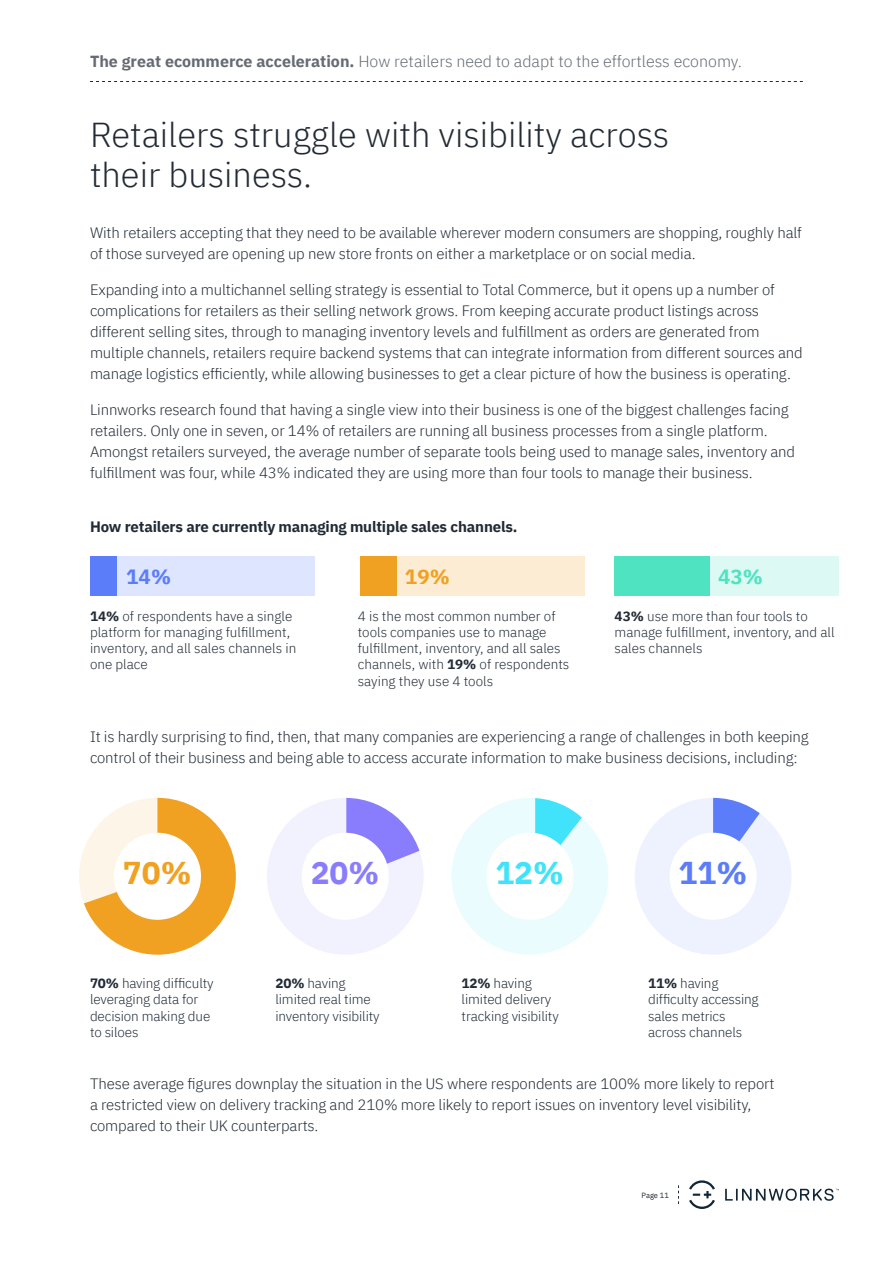
<style>
.page{position:relative;width:893px;height:1263px;background:#fff}
.page>*{position:absolute;margin:0;border:0;box-sizing:border-box;transform-origin:0 0}
.t1{font:300 34.5px/40.5px "IBM Plex Sans";color:#222b35}
.t2{font:700 31.5px "IBM Plex Sans";color:#f0a121}
.t3{font:700 31.5px "IBM Plex Sans";color:#897dfd}
.t4{font:700 31.5px "IBM Plex Sans";color:#40e3fa}
.t5{font:700 31.5px "IBM Plex Sans";color:#5c7dfa}
.t6{font:700 20.55px "IBM Plex Sans";color:#5c7dfa}
.t7{font:700 20.55px "IBM Plex Sans";color:#f0a121}
.t8{font:700 20.55px "IBM Plex Sans";color:#4fe3c2}
.t9{font:300 16.05px "IBM Plex Sans";color:#646b72}
.t10{font:300 15px/21px "IBM Plex Sans";letter-spacing:-.01em;color:#222b35}
.t11{font:700 15px "IBM Plex Sans";letter-spacing:-.01em;color:#222b35}
.t12{font:300 13.5px/16.2px "IBM Plex Sans";color:#222b36}
.t13{font:300 13.5px/16.2px "IBM Plex Sans";letter-spacing:-.01em;color:#212b36}
.t14{font:7.5px "IBM Plex Sans";letter-spacing:-.005em;color:#212b36}
.s1{font-weight:700}
</style>
<div class="page">
<svg style="left:678px;top:1185px;width:1px;height:19px"></svg>
<svg style="left:725px;top:1188px;width:114px;height:13px"></svg>
<svg style="left:689px;top:1180px;width:26px;height:29px"></svg>
<svg style="left:90px;top:81px;width:713px;height:1px"></svg>
<div style="left:90px;top:556px;width:22px;height:40px;background:#5c7dfa"></div>
<div style="left:112px;top:556px;width:23px;height:40px;background:#dee5fe"></div>
<div style="left:135px;top:556px;width:22px;height:40px;background:#dee5fe"></div>
<div style="left:225px;top:556px;width:22px;height:40px;background:#dee5fe"></div>
<div style="left:157px;top:556px;width:23px;height:40px;background:#dee5fe"></div>
<div style="left:180px;top:556px;width:22px;height:40px;background:#dee5fe"></div>
<div style="left:202px;top:556px;width:23px;height:40px;background:#dee5fe"></div>
<div style="left:270px;top:556px;width:22px;height:40px;background:#dee5fe"></div>
<div style="left:292px;top:556px;width:22px;height:40px;background:#dee5fe"></div>
<div style="left:247px;top:556px;width:23px;height:40px;background:#dee5fe"></div>
<div style="left:360px;top:556px;width:22px;height:40px;background:#f0a121"></div>
<div style="left:382px;top:556px;width:23px;height:40px;background:#fcecd3"></div>
<div style="left:405px;top:556px;width:22px;height:40px;background:#fcecd3"></div>
<div style="left:495px;top:556px;width:22px;height:40px;background:#fcecd3"></div>
<div style="left:111px;top:556px;width:6px;height:40px;background:#5c7dfa"></div>
<div style="left:427px;top:556px;width:23px;height:40px;background:#fcecd3"></div>
<div style="left:450px;top:556px;width:22px;height:40px;background:#fcecd3"></div>
<div style="left:472px;top:556px;width:23px;height:40px;background:#fcecd3"></div>
<div style="left:540px;top:556px;width:22px;height:40px;background:#fcecd3"></div>
<div style="left:562px;top:556px;width:22px;height:40px;background:#fcecd3"></div>
<div style="left:517px;top:556px;width:23px;height:40px;background:#fcecd3"></div>
<div style="left:382px;top:556px;width:15px;height:40px;background:#f0a121"></div>
<div style="left:615px;top:556px;width:22px;height:40px;background:#4fe3c2"></div>
<div style="left:637px;top:556px;width:22px;height:40px;background:#4fe3c2"></div>
<div style="left:659px;top:556px;width:23px;height:40px;background:#4fe3c2"></div>
<div style="left:749px;top:556px;width:23px;height:40px;background:#dcfaf3"></div>
<div style="left:682px;top:556px;width:22px;height:40px;background:#4fe3c2"></div>
<div style="left:704px;top:556px;width:23px;height:40px;background:#dcfaf3"></div>
<div style="left:727px;top:556px;width:22px;height:40px;background:#dcfaf3"></div>
<div style="left:794px;top:556px;width:22px;height:40px;background:#dcfaf3"></div>
<div style="left:816px;top:556px;width:23px;height:40px;background:#dcfaf3"></div>
<div style="left:772px;top:556px;width:22px;height:40px;background:#dcfaf3"></div>
<div style="left:704px;top:556px;width:6px;height:40px;background:#4fe3c2"></div>
<svg style="left:79px;top:797px;width:157px;height:158px"></svg>
<svg style="left:267px;top:797px;width:156px;height:157px"></svg>
<svg style="left:452px;top:797px;width:339px;height:158px"></svg>
<p class="t9" style="left:90px;top:54px;width:653px"><span class="s1">The great ecommerce acceleration.</span> How retailers need to adapt to the effortless economy.</p>
<h1 class="t1" style="left:90px;top:117px;width:581px">Retailers struggle with visibility across their business.</h1>
<p class="t10" style="left:90px;top:224px;width:713px">With retailers accepting that they need to be available wherever modern consumers are shopping, roughly half of those surveyed are opening up new store fronts on either a marketplace or on social media.</p>
<p class="t10" style="left:90px;top:281px;width:714px">Expanding into a multichannel selling strategy is essential to Total Commerce, but it opens up a number of complications for retailers as their selling network grows. From keeping accurate product listings across different selling sites, through to managing inventory levels and fulfillment as orders are generated from multiple channels, retailers require backend systems that can integrate information from different sources and manage logistics efficiently, while allowing businesses to get a clear picture of how the business is operating.</p>
<p class="t10" style="left:90px;top:401px;width:707px">Linnworks research found that having a single view into their business is one of the biggest challenges facing retailers. Only one in seven, or 14% of retailers are running all business processes from a single platform.<br>Amongst retailers surveyed, the average number of separate tools being used to manage sales, inventory and fulfillment was four, while 43% indicated they are using more than four tools to manage their business.</p>
<p class="t11" style="left:90px;top:521px;width:429px">How retailers are currently managing multiple sales channels.</p>
<h3 class="t6" style="left:126px;top:568px;width:46px">14%</h3>
<h3 class="t7" style="left:405px;top:568px;width:46px">19%</h3>
<h3 class="t8" style="left:718px;top:568px;width:46px">43%</h3>
<p class="t12" style="left:90px;top:609px;width:208px"><span class="s1">14%</span> of respondents have a single platform for managing fulfillment, inventory, and all sales channels in one place</p>
<p class="t12" style="left:358px;top:609px;width:213px">4 is the most common number of tools companies use to manage fulfillment, inventory, and all sales channels, with <span class="s1">19%</span> of respondents saying they use 4 tools</p>
<p class="t12" style="left:615px;top:609px;width:222px"><span class="s1">43%</span> use more than four tools to manage fulfillment, inventory, and all sales channels</p>
<p class="t10" style="left:90px;top:725px;width:720px">It is hardly surprising to find, then, that many companies are experiencing a range of challenges in both keeping control of their business and being able to access accurate information to make business decisions, including:</p>
<h2 class="t2" style="left:123px;top:848px;width:70px">70%</h2>
<h2 class="t3" style="left:311px;top:848px;width:70px">20%</h2>
<h2 class="t4" style="left:495px;top:860px;width:70px">12%</h2>
<h2 class="t5" style="left:678px;top:860px;width:70px">11%</h2>
<p class="t13" style="left:90px;top:974px;width:125px"><span class="s1">70%</span> having difficulty leveraging data for decision making due to siloes</p>
<p class="t13" style="left:275px;top:976px;width:106px"><span class="s1">20%</span> having limited real time inventory visibility</p>
<p class="t13" style="left:462px;top:976px;width:99px"><span class="s1">12%</span> having limited delivery tracking visibility</p>
<p class="t13" style="left:648px;top:976px;width:112px"><span class="s1">11%</span> having difficulty accessing sales metrics across channels</p>
<p class="t10" style="left:90px;top:1072px;width:686px">These average figures downplay the situation in the US where respondents are 100% more likely to report a restricted view on delivery tracking and 210% more likely to report issues on inventory level visibility, compared to their UK counterparts.</p>
<p class="t14" style="left:642px;top:1192px;width:29px">Page 11</p>
</div>
